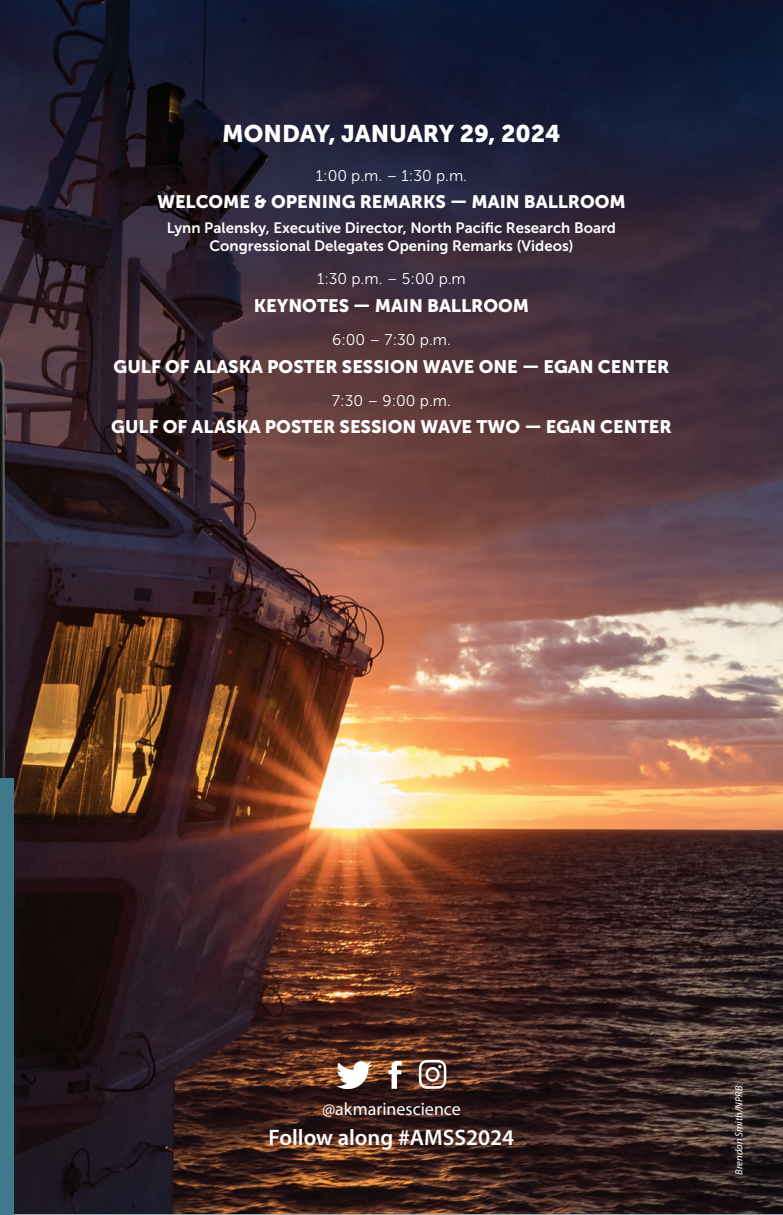
<style>
.page{position:relative;width:783px;height:1215px;background:#fff}
.page>*{position:absolute;margin:0;border:0;box-sizing:border-box;transform-origin:0 0}
.t1{font:24px "Museo Sans 900";color:#fff}
.t2{font:600 22.5px "Myriad Pro";color:#fff}
.t3{font:18px "Museo Sans 900";color:#fff}
.t4{font:18px "Myriad Pro";color:#fff}
.t5{font:15.6px "Museo Sans 300";color:#fff}
.t6{font:15px/18px "Museo Sans 700";color:#fff;text-align:center}
.t7{font:italic 10.5px "Myriad Pro";color:#fff}
</style>
<div class="page">
<img style="left:0;top:0;width:783px;height:1213px">
<img style="left:337px;top:1061px;width:35px;height:28px">
<svg style="left:389px;top:1061px;width:13px;height:28px"></svg>
<svg style="left:419px;top:1060px;width:27px;height:29px"></svg>
<img style="left:0;top:329px;width:12px;height:425px">
<div style="left:0;top:754px;width:29px;height:461px;background:#231f20;opacity:.45"></div>
<div style="left:0;top:779px;width:14px;height:436px;background:#40798b"></div>
<h1 class="t1" style="left:222px;top:119px;width:340px">MONDAY, JANUARY 29, 2024</h1>
<p class="t5" style="left:316px;top:167px;width:153px">1:00 p.m. – 1:30 p.m.</p>
<p class="t3" style="left:157px;top:192px;width:470px">WELCOME &amp; OPENING REMARKS — MAIN BALLROOM</p>
<p class="t6" style="left:167px;top:219px;width:451px">Lynn Palensky, Executive Director, North Pacific Research Board<br>Congressional Delegates Opening Remarks (Videos)</p>
<p class="t5" style="left:317px;top:270px;width:150px">1:30 p.m. – 5:00 p.m</p>
<p class="t3" style="left:254px;top:295px;width:277px">KEYNOTES — MAIN BALLROOM</p>
<p class="t5" style="left:332px;top:331px;width:120px">6:00 – 7:30 p.m.</p>
<p class="t3" style="left:114px;top:356px;width:557px">GULF OF ALASKA POSTER SESSION WAVE ONE — EGAN CENTER</p>
<p class="t5" style="left:332px;top:392px;width:120px">7:30 – 9:00 p.m.</p>
<p class="t3" style="left:111px;top:417px;width:562px">GULF OF ALASKA POSTER SESSION WAVE TWO — EGAN CENTER</p>
<p class="t4" style="left:322px;top:1098px;width:140px">@akmarinescience</p>
<p class="t2" style="left:269px;top:1123px;width:247px">Follow along #AMSS2024</p>
<p class="t7" style="left:732px;top:1174px;width:90px;rotate:-90deg">Brendan Smith/NPRB</p>
</div>
